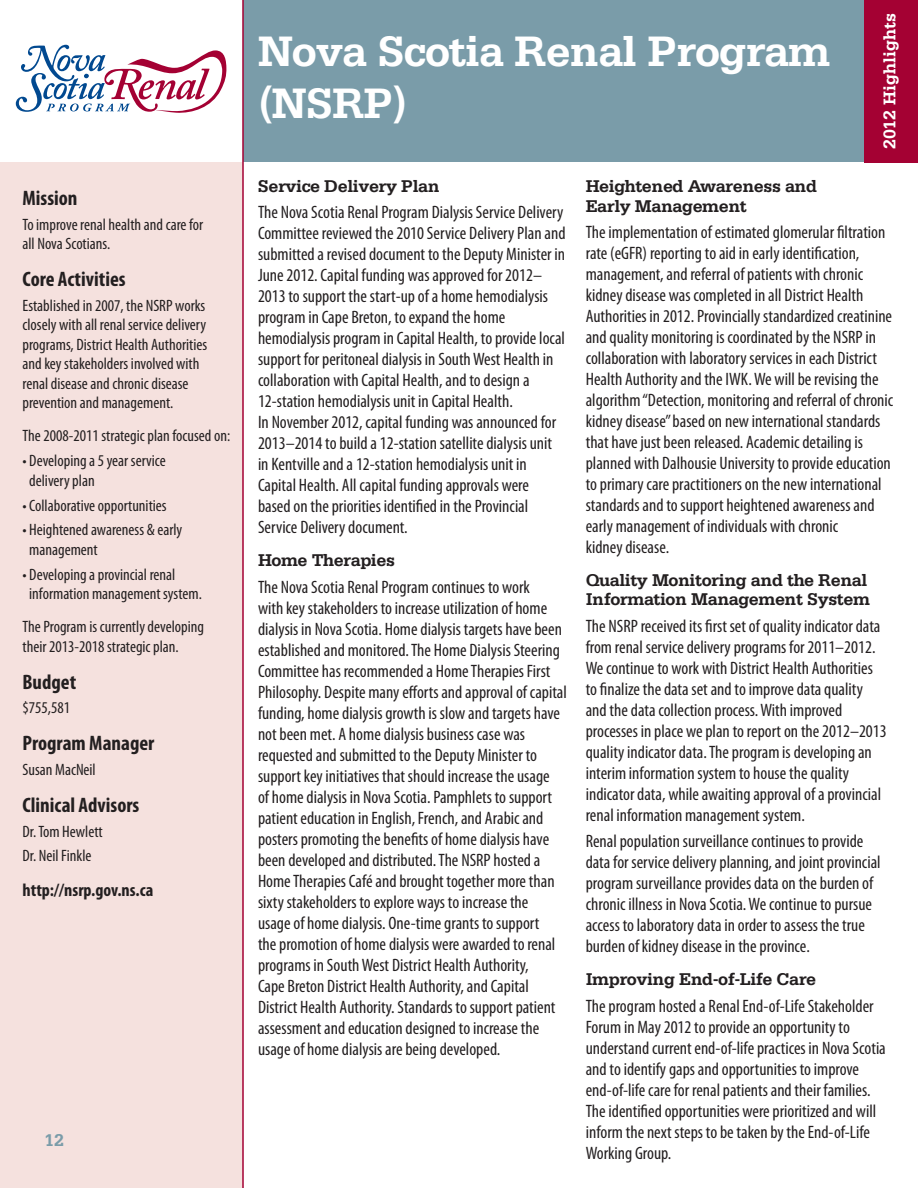
<style>
.page{position:relative;width:918px;height:1188px;background:#fff}
.page>*{position:absolute;margin:0;border:0;box-sizing:border-box;transform-origin:0 0}
.t1{font:700 45px/52.5px "Serifa";letter-spacing:-.025em;color:#fff}
.t2{font:700 condensed 21px "Myriad Pro";color:#231f20}
.t3{font:condensed 18px/21px "Myriad Pro";color:#231f20}
.t4{font:700 18px/19.5px "Serifa";letter-spacing:-.025em;color:#231f20}
.t5{font:700 condensed 18px "Myriad Pro";color:#231f20}
.t6{font:700 18px "Serifa";color:#fff}
.t7{font:700 18px "Serifa";color:#7a9ca9}
.t8{font:condensed 16.5px/19.5px "Myriad Pro";color:#231f20}
</style>
<div class="page">
<div style="left:0;top:162px;width:243px;height:1026px;background:#f5e1de"></div>
<div style="left:243px;top:0;width:675px;height:162px;background:#7a9ca9"></div>
<hr style="left:242px;top:0;width:2px;height:1188px;background:#a40133">
<div style="left:864px;top:0;width:54px;height:162px;background:#a40133"></div>
<svg style="left:16px;top:45px;width:211px;height:68px"></svg>
<p class="t2" style="left:22px;top:190px;width:57px">Mission</p>
<p class="t8" style="left:22px;top:216px;width:182px">To improve renal health and care for all Nova Scotians.</p>
<p class="t2" style="left:22px;top:271px;width:105px">Core Activities</p>
<p class="t8" style="left:22px;top:297px;width:186px">Established in 2007, the NSRP works closely with all renal service delivery programs, District Health Authorities and key stakeholders involved with renal disease and chronic disease prevention and management.</p>
<p class="t8" style="left:23px;top:427px;width:209px">The 2008-2011 strategic plan focused on:</p>
<p class="t8" style="left:29px;top:452px;width:138px;text-indent:-7px">• Developing a 5 year service delivery plan</p>
<p class="t8" style="left:23px;top:497px;width:146px">• Collaborative opportunities</p>
<p class="t8" style="left:29px;top:522px;width:155px;text-indent:-7px">• Heightened awareness &amp; early management</p>
<p class="t8" style="left:29px;top:566px;width:174px;text-indent:-7px">• Developing a provincial renal information management system.</p>
<p class="t8" style="left:23px;top:619px;width:183px">The Program is currently developing their 2013-2018 strategic plan.</p>
<p class="t2" style="left:22px;top:674px;width:55px">Budget</p>
<p class="t8" style="left:22px;top:700px;width:49px">$755,581</p>
<p class="t2" style="left:22px;top:736px;width:133px">Program Manager</p>
<p class="t8" style="left:22px;top:761px;width:75px">Susan MacNeil</p>
<p class="t2" style="left:22px;top:797px;width:118px">Clinical Advisors</p>
<p class="t8" style="left:22px;top:820px;width:82px;line-height:24.9px">Dr.Tom Hewlett<br>Dr. Neil Finkle</p>
<p class="t5" style="left:22px;top:884px;width:132px">http://nsrp.gov.ns.ca</p>
<p class="t7" style="left:44px;top:1134px;width:21px">12</p>
<h1 class="t1" style="left:258px;top:29px;width:574px">Nova Scotia Renal Program (NSRP)</h1>
<p class="t6" style="left:884px;top:149px;width:137px;rotate:-90deg">2012 Highlights</p>
<p class="t4" style="left:258px;top:178px;width:183px">Service Delivery Plan</p>
<p class="t3" style="left:258px;top:203px;width:309px">The Nova Scotia Renal Program Dialysis Service Delivery Committee reviewed the 2010 Service Delivery Plan and submitted a revised document to the Deputy Minister in June 2012. Capital funding was approved for 2012– 2013 to support the start-up of a home hemodialysis program in Cape Breton, to expand the home hemodialysis program in Capital Health, to provide local support for peritoneal dialysis in SouthWest Health in collaboration with Capital Health, and to design a 12-station hemodialysis unit in Capital Health.<br>In November 2012, capital funding was announced for 2013–2014 to build a 12-station satellite dialysis unit in Kentville and a 12-station hemodialysis unit in Capital Health. All capital funding approvals were based on the priorities identified in the Provincial Service Delivery document.</p>
<p class="t4" style="left:258px;top:552px;width:139px">Home Therapies</p>
<p class="t3" style="left:258px;top:578px;width:310px">The Nova Scotia Renal Program continues to work<br>with key stakeholders to increase utilization of home dialysis in Nova Scotia. Home dialysis targets have been established and monitored.The Home Dialysis Steering Committee has recommended a HomeTherapies First Philosophy. Despite many efforts and approval of capital funding, home dialysis growth is slow and targets have not been met. A home dialysis business case was requested and submitted to the Deputy Minister to support key initiatives that should increase the usage<br>of home dialysis in Nova Scotia. Pamphlets to support patient education in English, French, and Arabic and posters promoting the benefits of home dialysis have been developed and distributed.The NSRP hosted a HomeTherapies Café and brought together more than sixty stakeholders to explore ways to increase the<br>usage of home dialysis. One-time grants to support<br>the promotion of home dialysis were awarded to renal programs in SouthWest District Health Authority,<br>Cape Breton District Health Authority, and Capital District Health Authority. Standards to support patient assessment and education designed to increase the usage of home dialysis are being developed.</p>
<p class="t4" style="left:586px;top:178px;width:233px">Heightened Awareness and<br>Early Management</p>
<p class="t3" style="left:586px;top:223px;width:309px">The implementation of estimated glomerular filtration rate (eGFR) reporting to aid in early identification, management, and referral of patients with chronic kidney disease was completed in all District Health Authorities in 2012. Provincially standardized creatinine and quality monitoring is coordinated by the NSRP in collaboration with laboratory services in each District Health Authority and the IWK.We will be revising the algorithm“Detection, monitoring and referral of chronic kidney disease”based on new international standards that have just been released. Academic detailing is planned with Dalhousie University to provide education to primary care practitioners on the new international standards and to support heightened awareness and early management of individuals with chronic<br>kidney disease.</p>
<p class="t4" style="left:586px;top:572px;width:286px">Quality Monitoring and the Renal<br>Information Management System</p>
<p class="t3" style="left:586px;top:617px;width:302px">The NSRP received its first set of quality indicator data from renal service delivery programs for 2011–2012.<br>We continue to work with District Health Authorities to finalize the data set and to improve data quality and the data collection process.With improved processes in place we plan to report on the 2012–2013 quality indicator data.The program is developing an interim information system to house the quality indicator data, while awaiting approval of a provincial renal information management system.</p>
<p class="t3" style="left:586px;top:832px;width:296px">Renal population surveillance continues to provide data for service delivery planning, and joint provincial program surveillance provides data on the burden of chronic illness in Nova Scotia.We continue to pursue access to laboratory data in order to assess the true burden of kidney disease in the province.</p>
<p class="t4" style="left:586px;top:971px;width:232px">Improving End-of-Life Care</p>
<p class="t3" style="left:586px;top:997px;width:302px">The program hosted a Renal End-of-Life Stakeholder Forum in May 2012 to provide an opportunity to understand current end-of-life practices in Nova Scotia and to identify gaps and opportunities to improve end-of-life care for renal patients and their families.<br>The identified opportunities were prioritized and will inform the next steps to be taken by the End-of-Life Working Group.</p>
</div>
